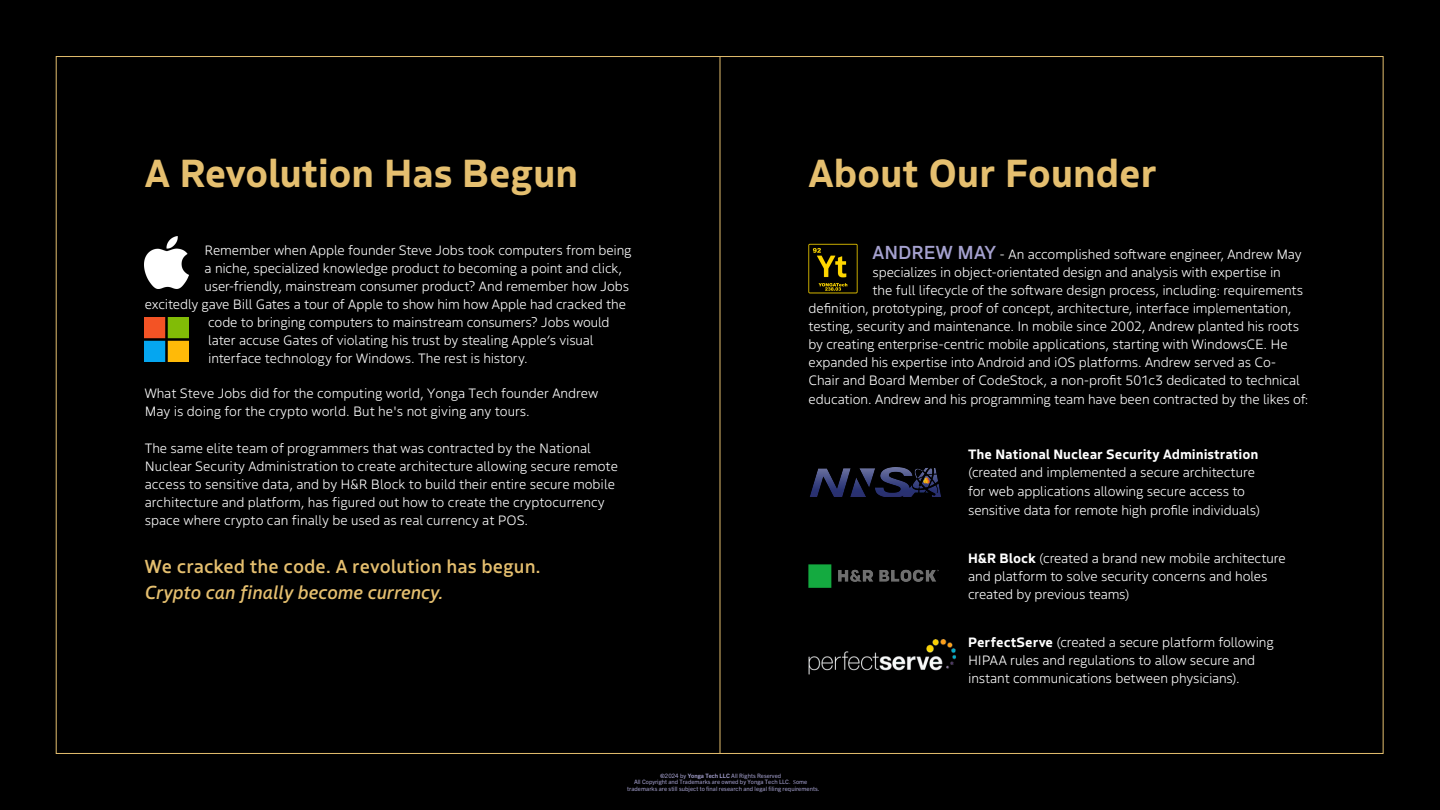
<style>
.page{position:relative;width:1440px;height:810px;background:#000}
.page>*{position:absolute;margin:0;border:0;box-sizing:border-box;transform-origin:0 0}
.t1{font:700 39px "Boreal";letter-spacing:-.015em;color:#e5bf6f}
.t2{font:500 18.75px/25.5px "Boreal";color:#e5bf6f}
.t3{font:300 13.5px/18px "Boreal";letter-spacing:-.005em;color:#fff}
.t4{font:6px/6.5px "Trade Gothic Next LT Pro";color:#a5a1cf;text-align:center}
.s1{font-style:italic}
.s2{font-weight:500;font-size:18.75px;color:#a5a1cf}
.s3{font-weight:700}
.s4{font-family:"Brandon Grotesque";font-weight:700}
.s5{font-family:"Minion Pro"}
</style>
<div class="page">
<div style="left:56px;top:56px;width:1328px;height:698px;background:#000;border:1px solid #e5bf6f"></div>
<img style="left:145px;top:236px;width:44px;height:53px">
<img style="left:145px;top:317px;width:44px;height:44px">
<img style="left:810px;top:467px;width:131px;height:29px">
<img style="left:808px;top:564px;width:131px;height:24px">
<img style="left:808px;top:639px;width:148px;height:35px">
<hr style="left:720px;top:57px;width:1px;height:696px;background:#e5bf6f">
<img style="left:808px;top:243px;width:50px;height:51px">
<p class="t1" style="left:145px;top:142px;width:435px">A Revolution Has Begun</p>
<p class="t3" style="left:205px;top:240px;width:428px">Remember when Apple founder Steve Jobs took computers from being</p>
<p class="t3" style="left:205px;top:258px;width:419px">a niche, specialized knowledge product <span class="s1">to</span> becoming a point and click,</p>
<p class="t3" style="left:205px;top:276px;width:426px">user-friendly, mainstream consumer product? And remember how Jobs</p>
<p class="t3" style="left:145px;top:294px;width:483px">excitedly gave Bill Gates a tour of Apple to show him how Apple had cracked the</p>
<p class="t3" style="left:208px;top:312px;width:403px">code to bringing computers to mainstream consumers? Jobs would</p>
<p class="t3" style="left:208px;top:330px;width:387px">later accuse Gates of violating his trust by stealing Apple’s visual</p>
<p class="t3" style="left:208px;top:348px;width:321px">interface technology for Windows. The rest is history.</p>
<p class="t3" style="left:145px;top:384px;width:455px;line-height:17.2px">What Steve Jobs did for the computing world, Yonga Tech founder Andrew<br>May is doing for the crypto world. But he's not giving any tours.</p>
<p class="t3" style="left:145px;top:438px;width:475px">The same elite team of programmers that was contracted by the National Nuclear Security Administration to create architecture allowing secure remote access to sensitive data, and by H&amp;R Block to build their entire secure mobile architecture and platform, has figured out how to create the cryptocurrency space where crypto can finally be used as real currency at POS.</p>
<p class="t2" style="left:145px;top:552px;width:398px">We cracked the code. A revolution has begun.<br><span class="s1">Crypto can finally become currency.</span></p>
<p class="t1" style="left:808px;top:142px;width:350px">About Our Founder</p>
<p class="t3" style="left:873px;top:244px;width:431px"><span class="s2">ANDREW MAY</span> - An accomplished software engineer, Andrew May</p>
<p class="t3" style="left:873px;top:262px;width:410px">specializes in object-orientated design and analysis with expertise in</p>
<p class="t3" style="left:873px;top:280px;width:432px">the full lifecycle of the software design process, including: requirements</p>
<p class="t3" style="left:808px;top:298px;width:484px">definition, prototyping, proof of concept, architecture, interface implementation,</p>
<p class="t3" style="left:808px;top:316px;width:492px">testing, security and maintenance. In mobile since 2002, Andrew planted his roots</p>
<p class="t3" style="left:808px;top:334px;width:481px">by creating enterprise-centric mobile applications, starting with WindowsCE. He</p>
<p class="t3" style="left:808px;top:352px;width:469px">expanded his expertise into Android and iOS platforms. Andrew served as Co-</p>
<p class="t3" style="left:808px;top:370px;width:493px">Chair and Board Member of CodeStock, a non-profit 501c3 dedicated to technical</p>
<p class="t3" style="left:808px;top:389px;width:501px">education. Andrew and his programming team have been contracted by the likes of:</p>
<p class="t3" style="left:968px;top:443px;width:294px;line-height:18.8px"><span class="s3">The National Nuclear Security Administration </span>(created and implemented a secure architecture for web applications allowing secure access to sensitive data for remote high profile individuals)</p>
<p class="t3" style="left:968px;top:548px;width:319px"><span class="s3">H&amp;R Block</span> (created a brand new mobile architecture and platform to solve security concerns and holes created by previous teams)</p>
<p class="t3" style="left:968px;top:632px;width:307px"><span class="s3">PerfectServe</span> (created a secure platform following<br>HIPAA rules and regulations to allow secure and instant communications between physicians).</p>
<p class="t4" style="left:634px;top:772px;width:175px"><span class="s4">©</span>2024 by <span class="s3">Yonga Tech LLC</span> All Rights Reserved<br>All Copyright and Trademarks are owned by Yonga Tech LLC<span class="s5">. S</span>ome</p>
<p class="t4" style="left:627px;top:786px;width:194px">trademarks are still subject to final research and legal filing requirements.</p>
</div>
